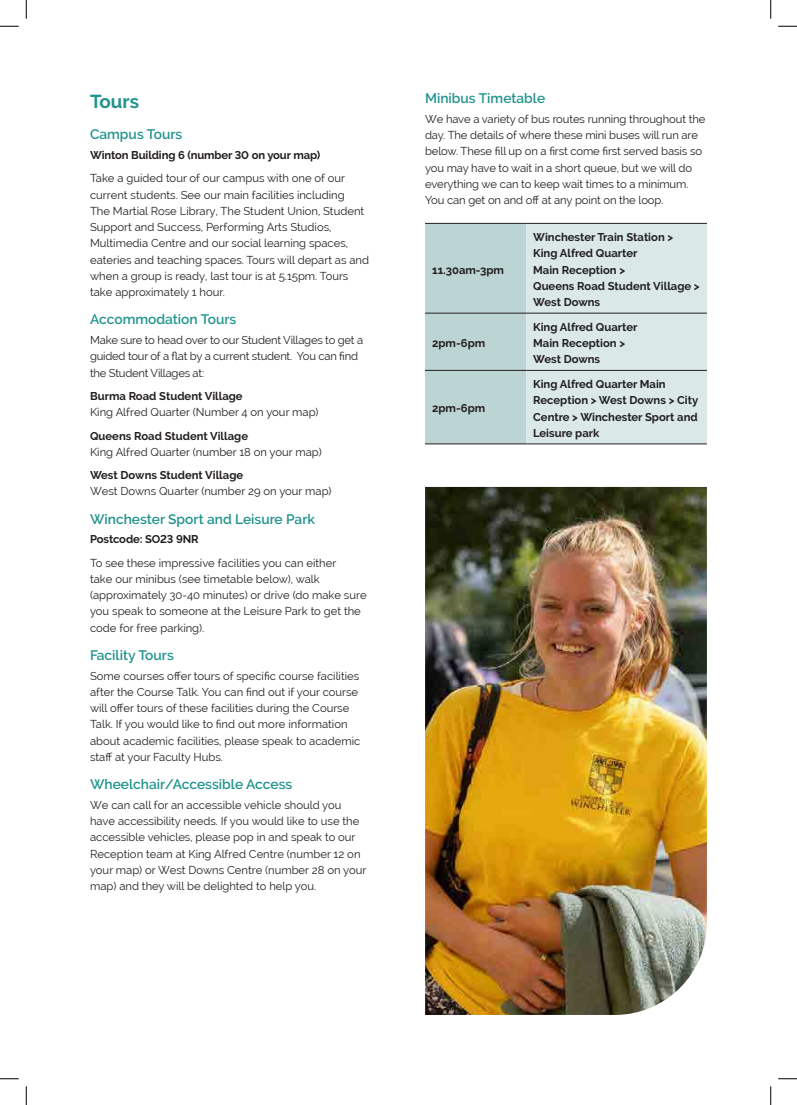
<style>
.page{position:relative;width:797px;height:1105px;background:#fff}
.page>*{position:absolute;margin:0;border:0;box-sizing:border-box;transform-origin:0 0}
.Heading{font:700 18.75px "Raleway";color:#21938d}
.Sub_Head{font:600 13.75px "Raleway";color:#21938d}
.Body{font:11.25px/16.2px "Raleway";color:#231f20}
.Body-2{font:700 11.25px/16.2px "Raleway";color:#231f20}
.Body-3{font:11.25px/16.2px "Raleway";letter-spacing:-.02em;color:#231f20}
.s1{font-weight:700}
</style>
<div class="page">
<img style="left:425px;top:487px;width:282px;height:528px">
<div style="left:425px;top:224px;width:101px;height:220px;background:#bcd5d4"></div>
<div style="left:526px;top:224px;width:181px;height:220px;background:#dbe8e8"></div>
<hr style="left:425px;top:223px;width:101px;height:1px;background:#231f20">
<hr style="left:425px;top:313px;width:101px;height:1px;background:#231f20">
<hr style="left:425px;top:370px;width:101px;height:1px;background:#231f20">
<hr style="left:425px;top:444px;width:101px;height:1px;background:#231f20">
<hr style="left:526px;top:223px;width:181px;height:1px;background:#231f20">
<hr style="left:526px;top:313px;width:181px;height:1px;background:#231f20">
<hr style="left:526px;top:370px;width:181px;height:1px;background:#231f20">
<hr style="left:526px;top:444px;width:181px;height:1px;background:#231f20">
<svg style="left:0;top:25px;width:19px;height:2px"></svg>
<svg style="left:778px;top:25px;width:19px;height:2px"></svg>
<svg style="left:0;top:1078px;width:19px;height:1px"></svg>
<svg style="left:778px;top:1078px;width:19px;height:1px"></svg>
<svg style="left:25px;top:0;width:2px;height:19px"></svg>
<svg style="left:25px;top:1086px;width:2px;height:19px"></svg>
<svg style="left:770px;top:0;width:1px;height:19px"></svg>
<svg style="left:770px;top:1086px;width:1px;height:19px"></svg>
<p class="Heading" style="left:90px;top:90px;width:50px">Tours</p>
<p class="Sub_Head" style="left:90px;top:127px;width:94px">Campus Tours</p>
<p class="Body-2" style="left:90px;top:147px;width:232px">Winton Building 6 (number 30 on your map)</p>
<p class="Body" style="left:90px;top:170px;width:280px">Take a guided tour of our campus with one of our current students. See our main facilities including<br>The Martial Rose Library, The Student Union, Student Support and Success, Performing Arts Studios, Multimedia Centre and our social learning spaces, eateries and teaching spaces. Tours will depart as and when a group is ready, last tour is at 5.15pm. Tours take approximately 1 hour.</p>
<p class="Sub_Head" style="left:90px;top:312px;width:148px">Accommodation Tours</p>
<p class="Body-3" style="left:90px;top:332px;width:274px">Make sure to head over to our Student Villages to get a guided tour of a flat by a current student. You can find the Student Villages at:</p>
<p class="Body" style="left:90px;top:388px;width:230px"><span class="s1">Burma Road Student Village<br></span>King Alfred Quarter (Number 4 on your map)</p>
<p class="Body" style="left:90px;top:427px;width:233px"><span class="s1">Queens Road Student Village<br></span>King Alfred Quarter (number 18 on your map)</p>
<p class="Body" style="left:90px;top:467px;width:243px"><span class="s1">West Downs Student Village<br></span>West Downs Quarter (number 29 on your map)</p>
<p class="Sub_Head" style="left:90px;top:511px;width:226px">Winchester Sport and Leisure Park</p>
<p class="Body-2" style="left:90px;top:531px;width:110px">Postcode: SO23 9NR</p>
<p class="Body" style="left:90px;top:555px;width:278px">To see these impressive facilities you can either<br>take our minibus (see timetable below), walk (approximately 30-40 minutes) or drive (do make sure you speak to someone at the Leisure Park to get the code for free parking).</p>
<p class="Sub_Head" style="left:90px;top:647px;width:85px">Facility Tours</p>
<p class="Body" style="left:90px;top:667px;width:272px">Some courses offer tours of specific course facilities after the Course Talk. You can find out if your course will offer tours of these facilities during the Course Talk. If you would like to find out more information about academic facilities, please speak to academic staff at your Faculty Hubs.</p>
<p class="Sub_Head" style="left:90px;top:776px;width:204px">Wheelchair/Accessible Access</p>
<p class="Body" style="left:90px;top:797px;width:278px">We can call for an accessible vehicle should you have accessibility needs. If you would like to use the accessible vehicles, please pop in and speak to our Reception team at King Alfred Centre (number 12 on your map) or West Downs Centre (number 28 on your map) and they will be delighted to help you.</p>
<p class="Sub_Head" style="left:425px;top:90px;width:122px">Minibus Timetable</p>
<p class="Body" style="left:425px;top:111px;width:282px">We have a variety of bus routes running throughout the day. The details of where these mini buses will run are below. These fill up on a first come first served basis so you may have to wait in a short queue, but we will do everything we can to keep wait times to a minimum.<br>You can get on and off at any point on the loop.</p>
<p class="Body-2" style="left:432px;top:261px;width:73px">11.30am-3pm</p>
<p class="Body-2" style="left:432px;top:335px;width:55px">2pm-6pm</p>
<p class="Body-2" style="left:432px;top:400px;width:55px">2pm-6pm</p>
<p class="Body-2" style="left:533px;top:229px;width:168px">Winchester Train Station &gt;<br>King Alfred Quarter<br>Main Reception &gt;<br>Queens Road Student Village &gt;<br>West Downs</p>
<p class="Body-2" style="left:533px;top:319px;width:106px">King Alfred Quarter<br>Main Reception &gt;<br>West Downs</p>
<p class="Body-2" style="left:533px;top:376px;width:166px">King Alfred Quarter Main<br>Reception &gt; West Downs &gt; City<br>Centre &gt; Winchester Sport and<br>Leisure park</p>
</div>
